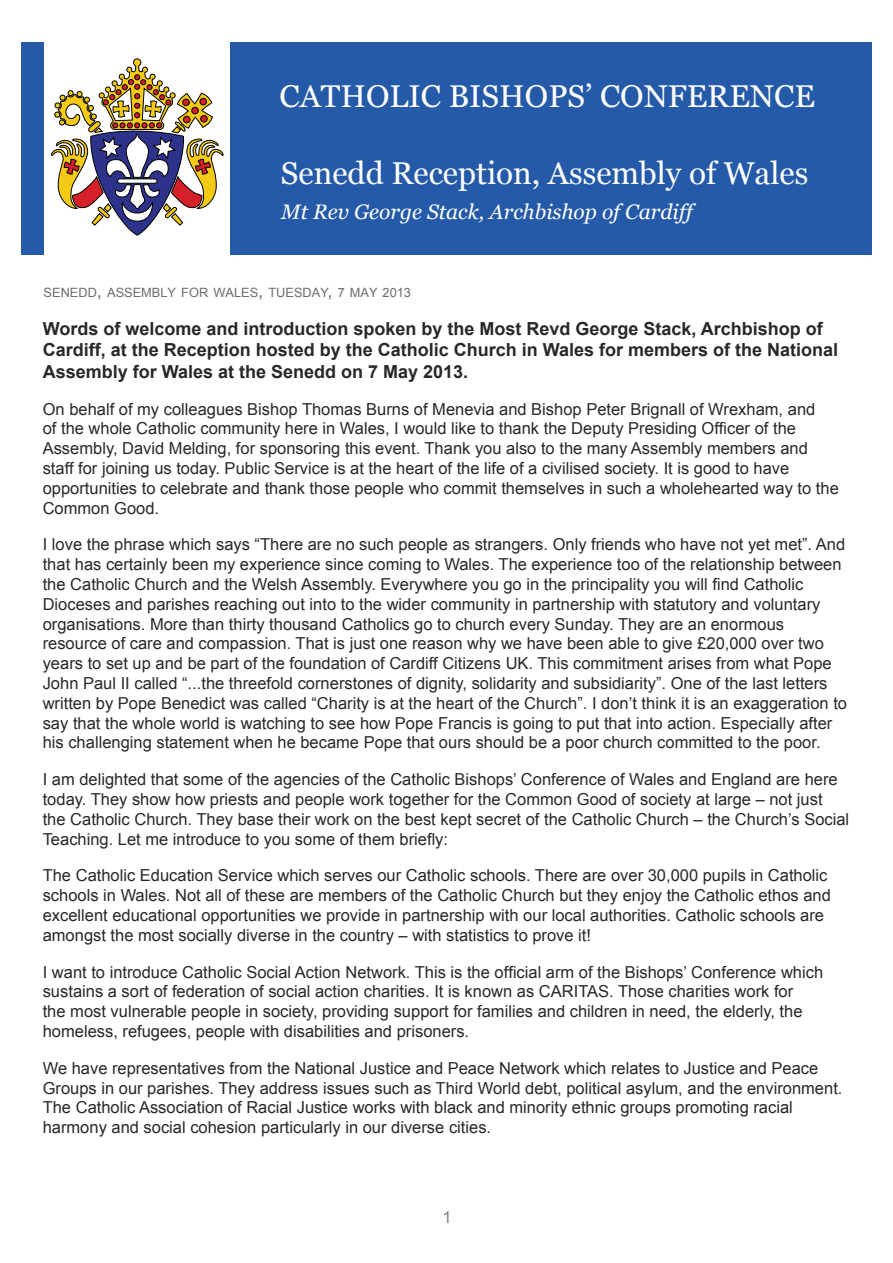
<style>
.page{position:relative;width:893px;height:1263px;background:#fff}
.page>*{position:absolute;margin:0;border:0;box-sizing:border-box;transform-origin:0 0}
.t1{font:31.5px "Georgia";color:#fff}
.t2{font:italic 21px "Georgia";color:#fff}
.t3{font:700 18px/21.6px "Arial";color:#292829}
.t4{font:16.5px/19.8px "Arial";color:#292829}
.t5{font:16.5px "Arial";color:#808285}
.t6{font:12.75px "Arial";color:#6b6c6f}
.s1{font-size:18.3px}
</style>
<div class="page">
<div style="left:21px;top:43px;width:851px;height:212px;background:#255aa8"></div>
<div style="left:44px;top:37px;width:186px;height:223px;background:#fff"></div>
<svg style="left:51px;top:58px;width:173px;height:178px"></svg>
<h1 class="t1" style="left:280px;top:77px;width:537px">CATHOLIC BISHOPS’ CONFERENCE</h1>
<h1 class="t1" style="left:281px;top:154px;width:529px">Senedd Reception, Assembly of Wales</h1>
<p class="t2" style="left:281px;top:198px;width:413px">Mt Rev George Stack, Archbishop of Cardiff</p>
<p class="t6" style="left:44px;top:284px;width:369px">SENEDD<span class="s1">,</span> ASSEMBLY FOR WALES<span class="s1">,</span> TUESDAY<span class="s1">,</span> 7 MAY 2013</p>
<p class="t3" style="left:43px;top:318px;width:797px">Words of welcome and introduction spoken by the Most Revd George Stack, Archbishop of<br>Cardiff, at the Reception hosted by the Catholic Church in Wales for members of the National<br>Assembly for Wales at the Senedd on 7 May 2013.</p>
<p class="t4" style="left:43px;top:399px;width:798px">On behalf of my colleagues Bishop Thomas Burns of Menevia and Bishop Peter Brignall of Wrexham, and<br>of the whole Catholic community here in Wales, I would like to thank the Deputy Presiding Officer of the Assembly, David Melding, for sponsoring this event. Thank you also to the many Assembly members and staff for joining us today. Public Service is at the heart of the life of a civilised society. It is good to have opportunities to celebrate and thank those people who commit themselves in such a wholehearted way to the Common Good.</p>
<p class="t4" style="left:43px;top:535px;width:806px">I love the phrase which says “There are no such people as strangers. Only friends who have not yet met”. And that has certainly been my experience since coming to Wales. The experience too of the relationship between the Catholic Church and the Welsh Assembly. Everywhere you go in the principality you will find Catholic Dioceses and parishes reaching out into to the wider community in partnership with statutory and voluntary organisations. More than thirty thousand Catholics go to church every Sunday. They are an enormous resource of care and compassion. That is just one reason why we have been able to give £20,000 over two years to set up and be part of the foundation of Cardiff Citizens UK. This commitment arises from what Pope John Paul II called “...the threefold cornerstones of dignity, solidarity and subsidiarity”. One of the last letters written by Pope Benedict was called “Charity is at the heart of the Church”. I don’t think it is an exaggeration to say that the whole world is watching to see how Pope Francis is going to put that into action. Especially after his challenging statement when he became Pope that ours should be a poor church committed to the poor.</p>
<p class="t4" style="left:43px;top:770px;width:808px">I am delighted that some of the agencies of the Catholic Bishops’ Conference of Wales and England are here today. They show how priests and people work together for the Common Good of society at large – not just the Catholic Church. They base their work on the best kept secret of the Catholic Church – the Church’s Social Teaching. Let me introduce to you some of them briefly:</p>
<p class="t4" style="left:43px;top:866px;width:790px">The Catholic Education Service which serves our Catholic schools. There are over 30,000 pupils in Catholic schools in Wales. Not all of these are members of the Catholic Church but they enjoy the Catholic ethos and excellent educational opportunities we provide in partnership with our local authorities. Catholic schools are amongst the most socially diverse in the country – with statistics to prove it!</p>
<p class="t4" style="left:43px;top:962px;width:782px">I want to introduce Catholic Social Action Network. This is the official arm of the Bishops’ Conference which sustains a sort of federation of social action charities. It is known as CARITAS. Those charities work for<br>the most vulnerable people in society, providing support for families and children in need, the elderly, the homeless, refugees, people with disabilities and prisoners.</p>
<p class="t4" style="left:43px;top:1058px;width:801px">We have representatives from the National Justice and Peace Network which relates to Justice and Peace Groups in our parishes. They address issues such as Third World debt, political asylum, and the environment.<br>The Catholic Association of Racial Justice works with black and minority ethnic groups promoting racial harmony and social cohesion particularly in our diverse cities.</p>
<p class="t5" style="left:443px;top:1206px;width:11px">1</p>
</div>
